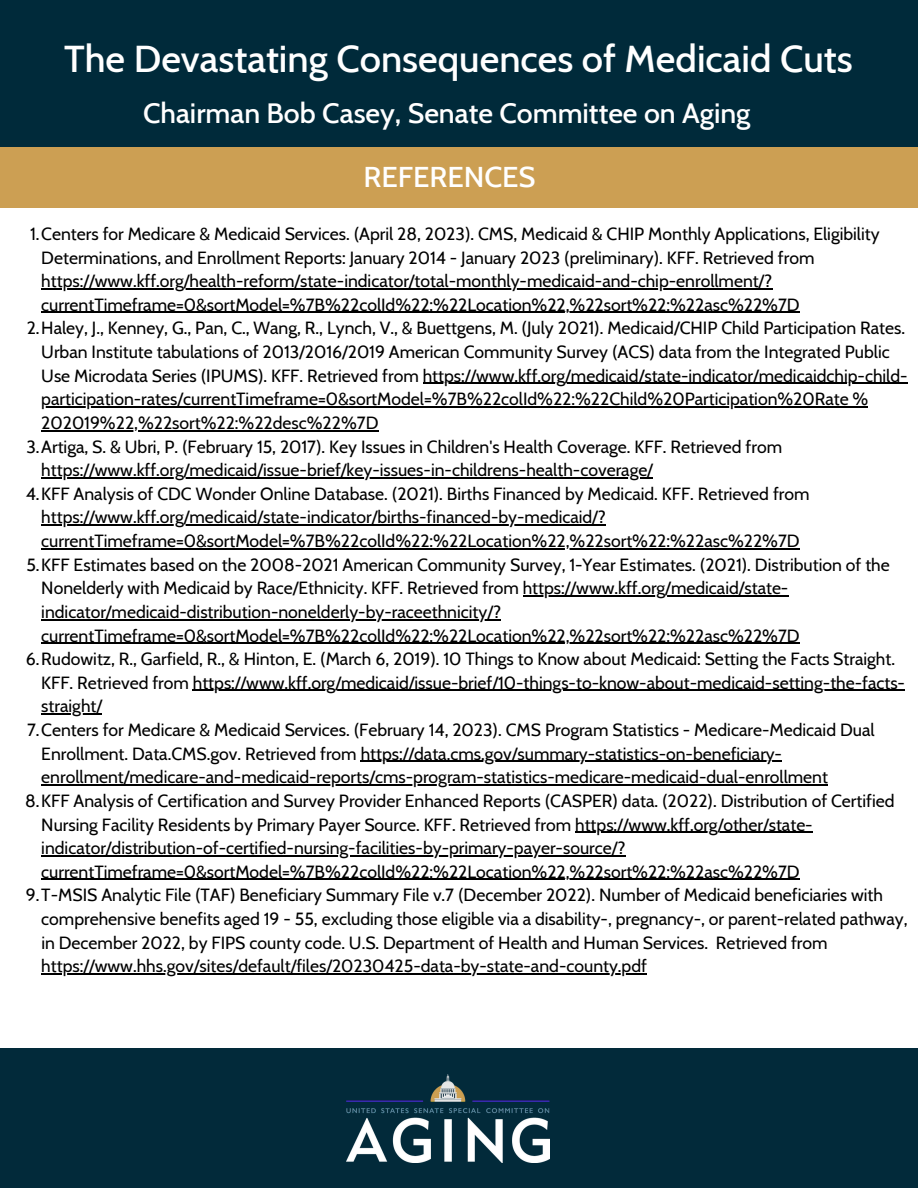
<style>
.page{position:relative;width:918px;height:1188px;background:#fff}
.page>*{position:absolute;margin:0;border:0;box-sizing:border-box;transform-origin:0 0}
.t1{font:500 38.1px "Cabin";color:#fff}
.t2{font:500 29.25px "Cabin";color:#fff}
.t3{font:500 28.5px "Cabin";color:#fff}
.t4{font:17.55px/23.7px "Cabin";color:#000}
</style>
<div class="page">
<hr style="left:41px;top:973px;width:606px;height:2px;background:#000">
<hr style="left:41px;top:879px;width:759px;height:1px;background:#000">
<hr style="left:41px;top:855px;width:584px;height:1px;background:#000">
<hr style="left:575px;top:832px;width:238px;height:1px;background:#000">
<hr style="left:41px;top:784px;width:787px;height:2px;background:#000">
<hr style="left:361px;top:761px;width:421px;height:1px;background:#000">
<hr style="left:41px;top:714px;width:61px;height:1px;background:#000">
<hr style="left:193px;top:690px;width:712px;height:1px;background:#000">
<hr style="left:41px;top:643px;width:759px;height:1px;background:#000">
<hr style="left:41px;top:619px;width:460px;height:1px;background:#000">
<hr style="left:523px;top:595px;width:265px;height:2px;background:#000">
<hr style="left:41px;top:548px;width:759px;height:1px;background:#000">
<hr style="left:41px;top:525px;width:565px;height:1px;background:#000">
<hr style="left:41px;top:477px;width:612px;height:1px;background:#000">
<hr style="left:41px;top:430px;width:337px;height:1px;background:#000">
<hr style="left:41px;top:406px;width:827px;height:2px;background:#000">
<hr style="left:423px;top:383px;width:485px;height:1px;background:#000">
<hr style="left:41px;top:312px;width:759px;height:1px;background:#000">
<hr style="left:41px;top:288px;width:731px;height:1px;background:#000">
<div style="left:0;top:147px;width:918px;height:60px;background:#cc9f53"></div>
<div style="left:0;top:0;width:918px;height:147px;background:#002a3a"></div>
<div style="left:0;top:1048px;width:918px;height:140px;background:#022a3a"></div>
<img style="left:346px;top:1075px;width:204px;height:88px">
<p class="t1" style="left:64px;top:35px;width:790px">The Devastating Consequences of Medicaid Cuts</p>
<p class="t3" style="left:143px;top:95px;width:609px">Chairman Bob Casey, Senate Committee on Aging</p>
<p class="t2" style="left:363px;top:159px;width:174px">REFERENCES</p>
<p class="t4" style="left:41px;top:222px;width:840px;text-indent:-11px">1.Centers for Medicare &amp; Medicaid Services. (April 28, 2023). CMS, Medicaid &amp; CHIP Monthly Applications, Eligibility Determinations, and Enrollment Reports: January 2014 - January 2023 (preliminary). KFF. Retrieved from https://www.kff.org/health-reform/state-indicator/total-monthly-medicaid-and-chip-enrollment/? currentTimeframe=0&amp;sortModel=%7B%22colId%22:%22Location%22,%22sort%22:%22asc%22%7D</p>
<p class="t4" style="left:41px;top:316px;width:868px;text-indent:-15px">2.Haley, J., Kenney, G., Pan, C., Wang, R., Lynch, V., &amp; Buettgens, M. (July 2021). Medicaid/CHIP Child Participation Rates.<br>Urban Institute tabulations of 2013/2016/2019 American Community Survey (ACS) data from the Integrated Public Use Microdata Series (IPUMS). KFF. Retrieved from https://www.kff.org/medicaid/state-indicator/medicaidchip-child&shy;participation-rates/currentTimeframe=0&amp;sortModel=%7B%22colId%22:%22Child%20Participation%20Rate % 202019%22,%22sort%22:%22desc%22%7D</p>
<p class="t4" style="left:41px;top:434px;width:742px;text-indent:-15px">3.Artiga, S. &amp; Ubri, P. (February 15, 2017). Key Issues in Children's Health Coverage. KFF. Retrieved from https://www.kff.org/medicaid/issue-brief/key-issues-in-childrens-health-coverage/</p>
<p class="t4" style="left:41px;top:482px;width:770px;text-indent:-16px">4.KFF Analysis of CDC Wonder Online Database. (2021). Births Financed by Medicaid. KFF. Retrieved from https://www.kff.org/medicaid/state-indicator/births-financed-by-medicaid/? currentTimeframe=0&amp;sortModel=%7B%22colId%22:%22Location%22,%22sort%22:%22asc%22%7D</p>
<p class="t4" style="left:41px;top:553px;width:850px;text-indent:-15px">5.KFF Estimates based on the 2008-2021 American Community Survey, 1-Year Estimates. (2021). Distribution of the Nonelderly with Medicaid by Race/Ethnicity. KFF. Retrieved from https://www.kff.org/medicaid/state&shy;indicator/medicaid-distribution-nonelderly-by-raceethnicity/? currentTimeframe=0&amp;sortModel=%7B%22colId%22:%22Location%22,%22sort%22:%22asc%22%7D</p>
<p class="t4" style="left:26px;top:647px;width:871px">6.Rudowitz, R., Garfield, R., &amp; Hinton, E. (March 6, 2019). 10 Things to Know about Medicaid: Setting the Facts Straight.</p>
<p class="t4" style="left:41px;top:671px;width:865px">KFF. Retrieved from https://www.kff.org/medicaid/issue-brief/10-things-to-know-about-medicaid-setting-the-facts-</p>
<p class="t4" style="left:41px;top:694px;width:62px">straight/</p>
<p class="t4" style="left:27px;top:718px;width:849px">7.Centers for Medicare &amp; Medicaid Services. (February 14, 2023). CMS Program Statistics - Medicare-Medicaid Dual</p>
<p class="t4" style="left:41px;top:742px;width:742px">Enrollment. Data.CMS.gov. Retrieved from https://data.cms.gov/summary-statistics-on-beneficiary-</p>
<p class="t4" style="left:41px;top:765px;width:788px">enrollment/medicare-and-medicaid-reports/cms-program-statistics-medicare-medicaid-dual-enrollment</p>
<p class="t4" style="left:41px;top:789px;width:855px;text-indent:-16px">8.KFF Analysis of Certification and Survey Provider Enhanced Reports (CASPER) data. (2022). Distribution of Certified Nursing Facility Residents by Primary Payer Source. KFF. Retrieved from https://www.kff.org/other/state&shy;indicator/distribution-of-certified-nursing-facilities-by-primary-payer-source/? currentTimeframe=0&amp;sortModel=%7B%22colId%22:%22Location%22,%22sort%22:%22asc%22%7D</p>
<p class="t4" style="left:41px;top:883px;width:868px;text-indent:-15px">9.T-MSIS Analytic File (TAF) Beneficiary Summary File v.7 (December 2022). Number of Medicaid beneficiaries with comprehensive benefits aged 19 - 55, excluding those eligible via a disability-, pregnancy-, or parent-related pathway, in December 2022, by FIPS county code. U.S. Department of Health and Human Services. Retrieved from https://www.hhs.gov/sites/default/files/20230425-data-by-state-and-county.pdf</p>
</div>
